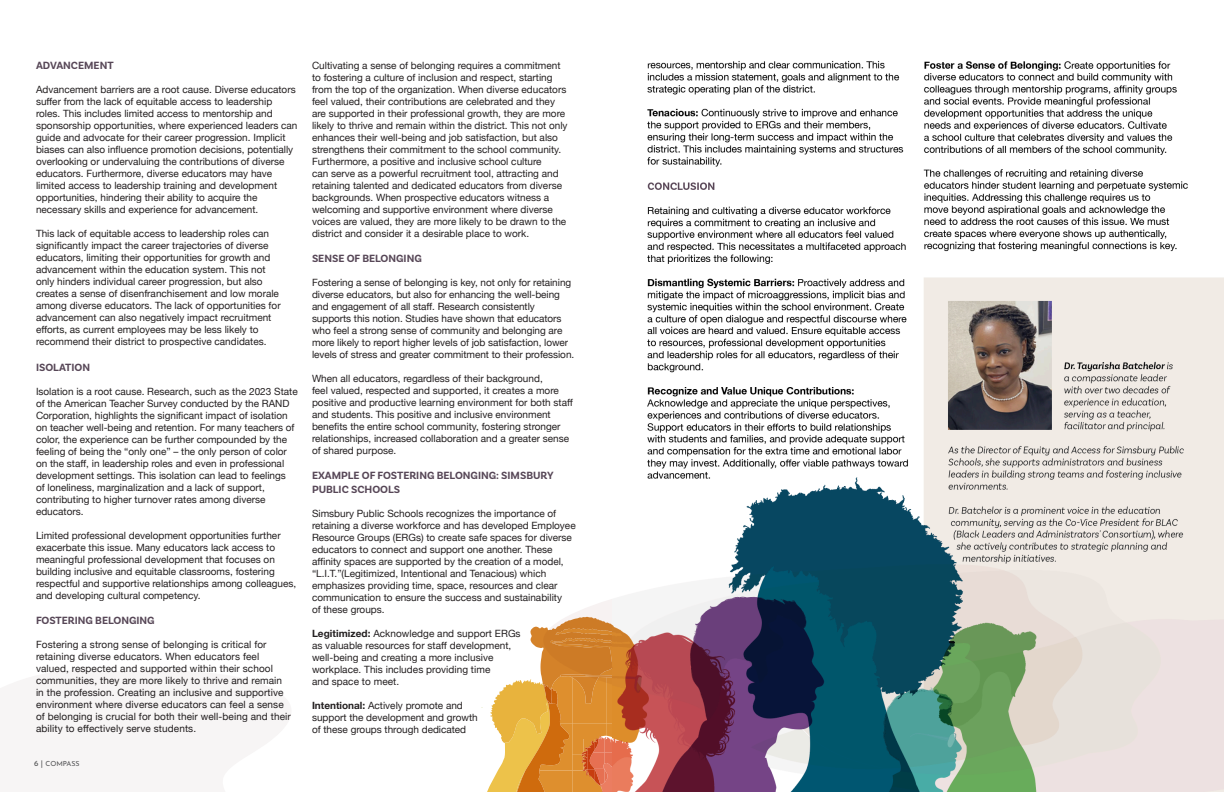
<style>
.page{position:relative;width:1224px;height:792px;background:#fff}
.page>*{position:absolute;margin:0;border:0;box-sizing:border-box;transform-origin:0 0}
.t1{font:700 11px/13.2px "Basic Sans";color:#574757}
.t2{font:10px/12px "Helvetica Neue";color:#231f20}
.t3{font:7px "Josefin Sans";color:#57585a}
.s1{font-size:8px}
.s2{font-weight:700}
</style>
<div class="page">
<svg style="left:482px;top:599px;width:130px;height:193px"></svg>
<img style="left:612px;top:60px;width:612px;height:732px">
<p class="t1" style="left:36px;top:59px;width:79px">ADVANCEMENT</p>
<p class="t2" style="left:36px;top:84px;width:263px">Advancement barriers are a root cause. Diverse educators suffer from the lack of equitable access to leadership roles. This includes limited access to mentorship and sponsorship opportunities, where experienced leaders can guide and advocate for their career progression. Implicit biases can also influence promotion decisions, potentially overlooking or undervaluing the contributions of diverse educators. Furthermore, diverse educators may have limited access to leadership training and development opportunities, hindering their ability to acquire the necessary skills and experience for advancement.</p>
<p class="t2" style="left:36px;top:228px;width:246px">This lack of equitable access to leadership roles can significantly impact the career trajectories of diverse educators, limiting their opportunities for growth and advancement within the education system. This not only hinders individual career progression, but also creates a sense of disenfranchisement and low morale among diverse educators. The lack of opportunities for advancement can also negatively impact recruitment efforts, as current employees may be less likely to recommend their district to prospective candidates.</p>
<p class="t1" style="left:36px;top:360px;width:56px">ISOLATION</p>
<p class="t2" style="left:36px;top:386px;width:263px">Isolation is a root cause. Research, such as the 2023 State of the American Teacher Survey conducted by the RAND Corporation, highlights the significant impact of isolation on teacher well-being and retention. For many teachers of color, the experience can be further compounded by the feeling of being the “only one” – the only person of color on the staff, in leadership roles and even in professional development settings. This isolation can lead to feelings<br>of loneliness, marginalization and a lack of support, contributing to higher turnover rates among diverse educators.</p>
<p class="t2" style="left:36px;top:530px;width:262px">Limited professional development opportunities further exacerbate this issue. Many educators lack access to meaningful professional development that focuses on building inclusive and equitable classrooms, fostering respectful and supportive relationships among colleagues, and developing cultural competency.</p>
<p class="t1" style="left:36px;top:614px;width:120px">FOSTERING BELONGING</p>
<p class="t2" style="left:36px;top:639px;width:256px">Fostering a strong sense of belonging is critical for retaining diverse educators. When educators feel valued, respected and supported within their school communities, they are more likely to thrive and remain in the profession. Creating an inclusive and supportive environment where diverse educators can feel a sense of belonging is crucial for both their well-being and their ability to effectively serve students.</p>
<p class="t3" style="left:34px;top:757px;width:47px"><span class="s1">6 |</span> COMPASS</p>
<p class="t2" style="left:312px;top:60px;width:257px">Cultivating a sense of belonging requires a commitment to fostering a culture of inclusion and respect, starting from the top of the organization. When diverse educators feel valued, their contributions are celebrated and they are supported in their professional growth, they are more likely to thrive and remain within the district. This not only enhances their well-being and job satisfaction, but also strengthens their commitment to the school community.<br>Furthermore, a positive and inclusive school culture<br>can serve as a powerful recruitment tool, attracting and retaining talented and dedicated educators from diverse backgrounds. When prospective educators witness a welcoming and supportive environment where diverse voices are valued, they are more likely to be drawn to the district and consider it a desirable place to work.</p>
<p class="t1" style="left:312px;top:252px;width:111px">SENSE OF BELONGING</p>
<p class="t2" style="left:312px;top:277px;width:264px">Fostering a sense of belonging is key, not only for retaining diverse educators, but also for enhancing the well-being and engagement of all staff. Research consistently supports this notion. Studies have shown that educators who feel a strong sense of community and belonging are more likely to report higher levels of job satisfaction, lower levels of stress and greater commitment to their profession.</p>
<p class="t2" style="left:312px;top:373px;width:262px">When all educators, regardless of their background,<br>feel valued, respected and supported, it creates a more positive and productive learning environment for both staff and students. This positive and inclusive environment benefits the entire school community, fostering stronger relationships, increased collaboration and a greater sense of shared purpose.</p>
<p class="t1" style="left:312px;top:469px;width:243px">EXAMPLE OF FOSTERING BELONGING: SIMSBURY<br>PUBLIC SCHOOLS</p>
<p class="t2" style="left:312px;top:508px;width:265px">Simsbury Public Schools recognizes the importance of retaining a diverse workforce and has developed Employee Resource Groups (ERGs) to create safe spaces for diverse educators to connect and support one another. These affinity spaces are supported by the creation of a model, “L.I.T.”(Legitimized, Intentional and Tenacious) which emphasizes providing time, space, resources and clear communication to ensure the success and sustainability<br>of these groups.</p>
<p class="t2" style="left:312px;top:628px;width:210px"><span class="s2">Legitimized:</span> Acknowledge and support ERGs as valuable resources for staff development, well-being and creating a more inclusive workplace. This includes providing time<br>and space to meet.</p>
<p class="t2" style="left:312px;top:700px;width:167px"><span class="s2">Intentional:</span> Actively promote and support the development and growth of these groups through dedicated</p>
</div>
